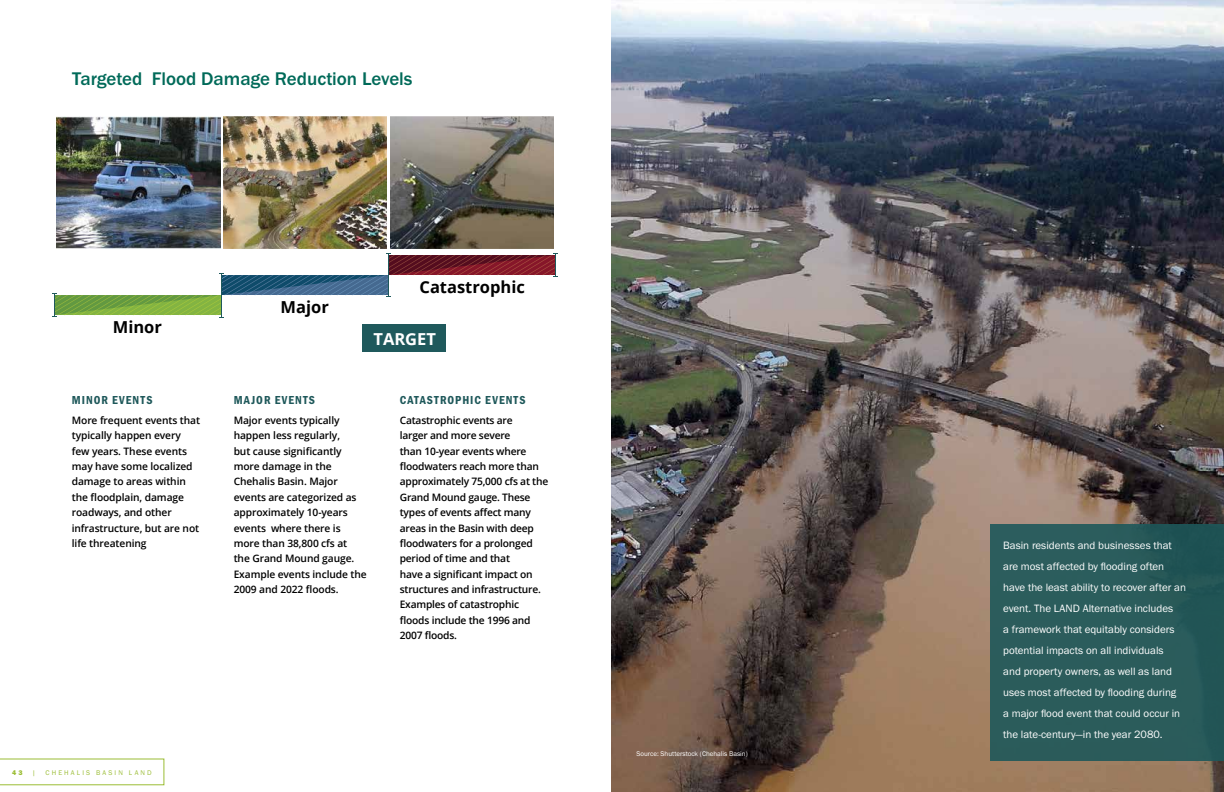
<style>
.page{position:relative;width:1224px;height:792px;background:#fff}
.page>*{position:absolute;margin:0;border:0;box-sizing:border-box;transform-origin:0 0}
.t1{font:500 19px "Franklin Gothic URW";color:#006a59}
.t2{font:700 16.5px "Open Sans";color:#000}
.t3{font:700 16.5px "Open Sans";color:#fff}
.t4{font:12px "Franklin Gothic URW Con Dem";letter-spacing:.09em;color:#1e585a}
.t5{font:11px/21px "Franklin Gothic URW Boo";color:#fff}
.t6{font:600 10.2px/15.4px "Open Sans";letter-spacing:-.01em;color:#000}
.t7{font:7px "Franklin Gothic URW Boo";color:#fff}
.t8{font:7px "Franklin Gothic URW Boo";letter-spacing:.3em;color:#9bbd35}
.t9{font:7px "Franklin Gothic URW Hea";color:#9bbd35}
</style>
<div class="page">
<img style="left:57px;top:117px;width:163px;height:132px">
<img style="left:223px;top:117px;width:163px;height:132px">
<img style="left:391px;top:117px;width:163px;height:132px">
<div style="left:363px;top:324px;width:83px;height:27px;background:#1f595c"></div>
<svg style="left:52px;top:253px;width:505px;height:65px"></svg>
<img style="left:612px;top:0;width:612px;height:792px">
<div style="left:990px;top:525px;width:234px;height:236px;background:#2b5c5b"></div>
<svg style="left:0;top:759px;width:164px;height:26px"></svg>
<h1 class="t1" style="left:72px;top:67px;width:342px">Targeted Flood Damage Reduction Levels</h1>
<h2 class="t2" style="left:281px;top:296px;width:50px">Major</h2>
<h2 class="t2" style="left:420px;top:275px;width:107px">Catastrophic</h2>
<h2 class="t2" style="left:113px;top:316px;width:51px">Minor</h2>
<p class="t4" style="left:72px;top:392px;width:82px">MINOR EVENTS</p>
<p class="t6" style="left:72px;top:412px;width:130px">More frequent events that typically happen every few years. These events may have some localized damage to areas within the floodplain, damage roadways, and other infrastructure, but are not life threatening</p>
<h2 class="t3" style="left:373px;top:327px;width:64px">TARGET</h2>
<p class="t4" style="left:234px;top:392px;width:83px">MAJOR EVENTS</p>
<p class="t6" style="left:234px;top:412px;width:135px">Major events typically happen less regularly,<br>but cause significantly more damage in the<br>Chehalis Basin. Major events are categorized as approximately 10-years events where there is more than 38,800 cfs at<br>the Grand Mound gauge.<br>Example events include the<br>2009 and 2022 floods.</p>
<p class="t4" style="left:400px;top:392px;width:127px">CATASTROPHIC EVENTS</p>
<p class="t6" style="left:400px;top:412px;width:150px">Catastrophic events are<br>larger and more severe<br>than 10-year events where floodwaters reach more than approximately 75,000 cfs at the<br>Grand Mound gauge. These types of events affect many areas in the Basin with deep floodwaters for a prolonged period of time and that<br>have a significant impact on structures and infrastructure.<br>Examples of catastrophic floods include the 1996 and<br>2007 floods.</p>
<p class="t9" style="left:12px;top:768px;width:12px">4 3</p>
<p class="t8" style="left:32px;top:769px;width:5px">|</p>
<p class="t8" style="left:46px;top:769px;width:108px">CHEHALIS BASIN LAND</p>
<p class="t7" style="left:636px;top:749px;width:113px">Source: Shutterstock (Chehalis Basin)</p>
<p class="t5" style="left:1003px;top:535px;width:184px">Basin residents and businesses that are most affected by flooding often have the least ability to recover after an event. The LAND Alternative includes<br>a framework that equitably considers potential impacts on all individuals<br>and property owners, as well as land uses most affected by flooding during<br>a major flood event that could occur in the late-century—in the year 2080.</p>
</div>
